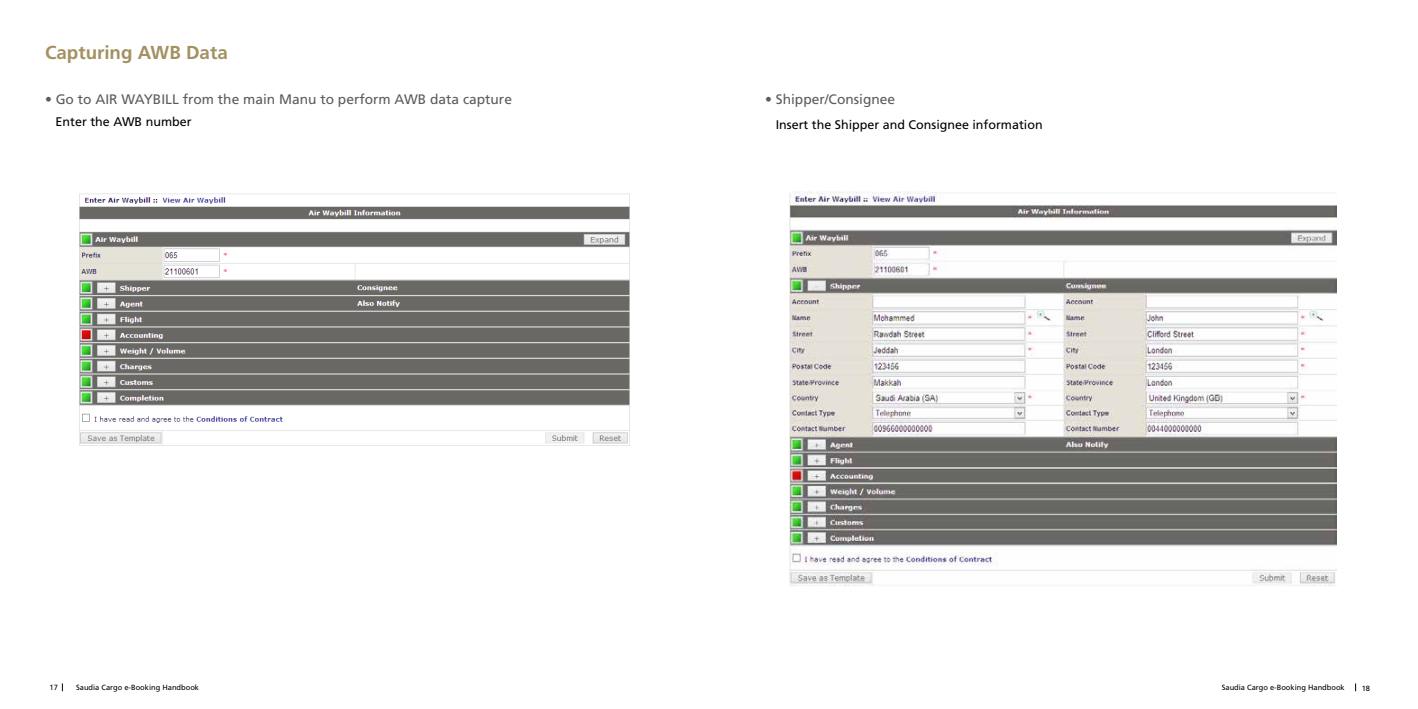
<style>
.page{position:relative;width:1418px;height:709px;background:#fff}
.page>*{position:absolute;margin:0;border:0;box-sizing:border-box;transform-origin:0 0}
.t1{font:700 18.75px "Frutiger";color:#a39161}
.t2{font:13.75px "Frutiger LT Std";color:#5c5c59}
.t3{font:12.5px "Frutiger LT Std";color:#000}
.t4{font:7.5px "Frutiger LT Std";color:#000}
</style>
<div class="page">
<img style="left:79px;top:193px;width:550px;height:253px">
<img style="left:789px;top:192px;width:547px;height:395px">
<h1 class="t1" style="left:45px;top:42px;width:184px">Capturing AWB Data</h1>
<p class="t2" style="left:45px;top:91px;width:468px">• Go to AIR WAYBILL from the main Manu to perform AWB data capture</p>
<p class="t3" style="left:56px;top:114px;width:137px">Enter the AWB number</p>
<p class="t2" style="left:765px;top:91px;width:131px">• Shipper/Consignee</p>
<p class="t3" style="left:775px;top:118px;width:268px">Insert the Shipper and Consignee information</p>
<p class="t4" style="left:76px;top:683px;width:124px">Saudia Cargo e-Booking Handbook</p>
<p class="t4" style="left:1221px;top:683px;width:124px">Saudia Cargo e-Booking Handbook</p>
<p class="t4" style="left:49px;top:683px;width:10px">17</p>
<p class="t4" style="left:1361px;top:684px;width:10px">18</p>
</div>
